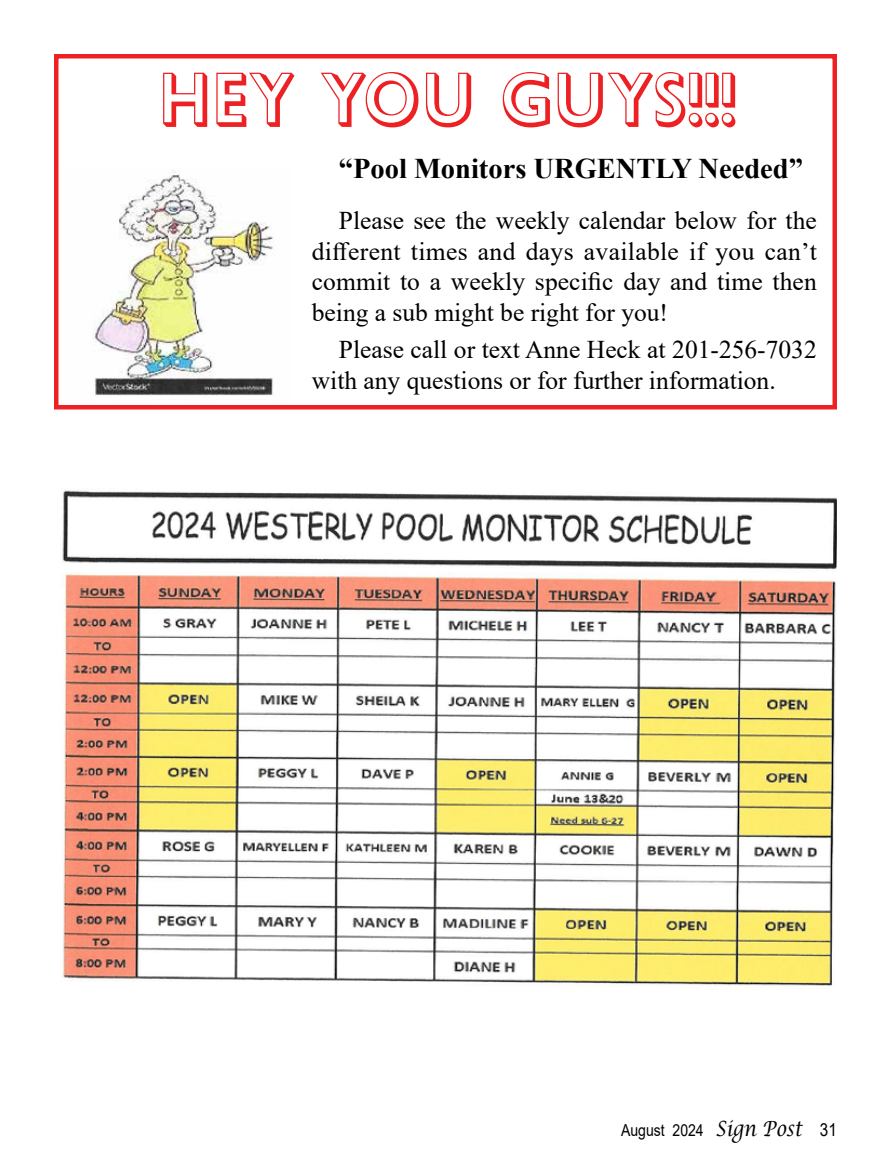
<style>
.page{position:relative;width:891px;height:1161px;background:#fff}
.page>*{position:absolute;margin:0;border:0;box-sizing:border-box;transform-origin:0 0}
.t1{font:72px "Gill Sans MT Shadow";color:#ed2124}
.t2{font:700 28.5px "Times New Roman";color:#000}
.t3{font:25.5px/30.6px "Times New Roman";color:#000;text-align:justify}
.t4{font:16.5px "Arial";color:#000;scale:.85 1}
.s1{font-family:"Lucida Calligraphy";font-style:italic;font-size:21px}
.s2{font-size:18px}
</style>
<div class="page">
<img style="left:93px;top:170px;width:182px;height:225px">
<img style="left:62px;top:490px;width:775px;height:499px">
<div style="left:54px;top:54px;width:783px;height:356px;border:4px solid #ed2124"></div>
<h1 class="t1" style="left:157px;top:50px;width:579px">HEY YOU GUYS!!!</h1>
<p class="t2" style="left:339px;top:148px;width:466px">“Pool Monitors URGENTLY Needed”</p>
<p class="t3" style="left:312px;top:205px;width:506px;text-indent:27px">Please see the weekly calendar below for the different times and days available if you can’t commit to a weekly specific day and time then being a sub might be right for you!</p>
<p class="t3" style="left:312px;top:334px;width:506px;text-indent:27px">Please call or text Anne Heck at 201-256-7032 with any questions or for further information.</p>
<p class="t4" style="left:621px;top:1119px;width:255px">August 2024 <span class="s1">Sign Post</span> <span class="s2">31</span></p>
</div>
